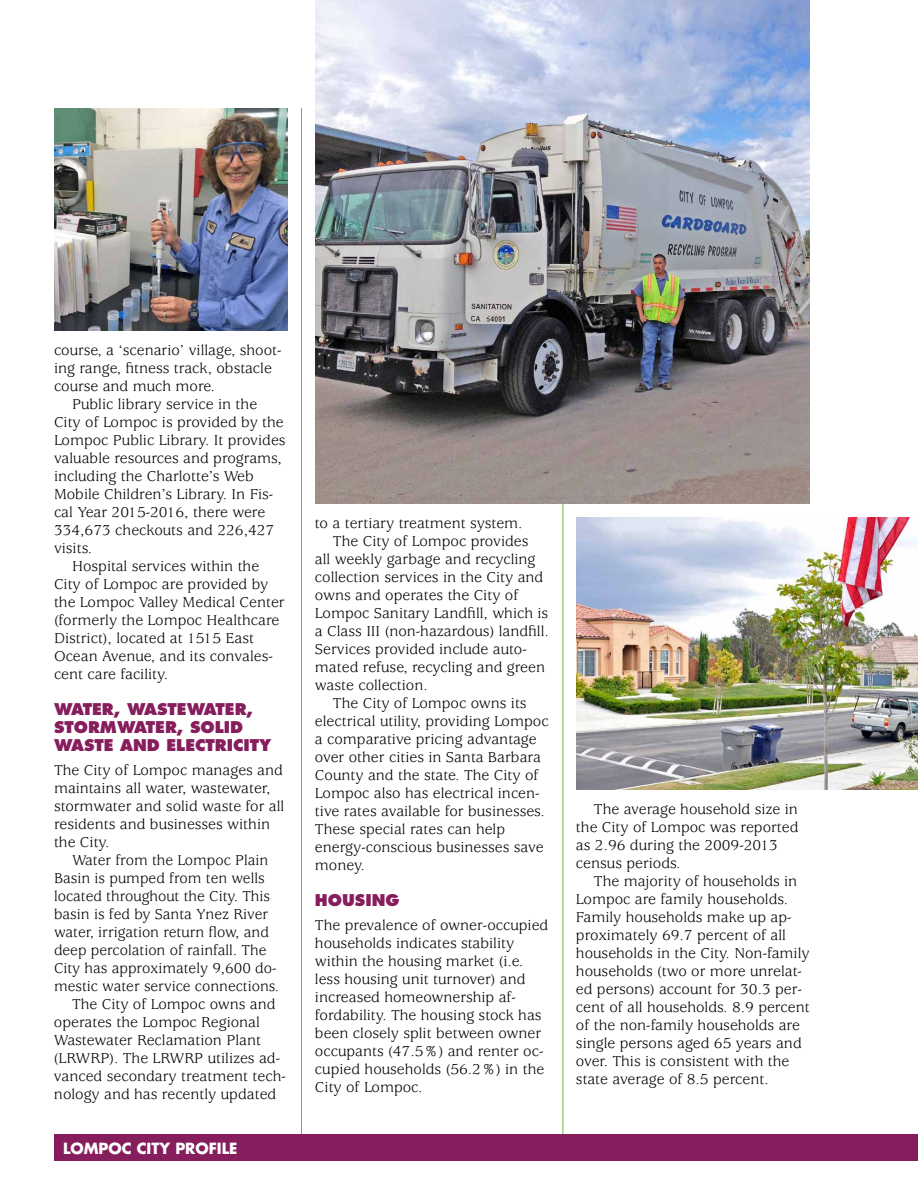
<style>
.page{position:relative;width:918px;height:1188px;background:#fff}
.page>*{position:absolute;margin:0;border:0;box-sizing:border-box;transform-origin:0 0}
.t1{font:15.75px/18px "Usherwood";color:#000}
.t2{font:800 15.75px/18px "Futura";color:#861d5c}
.t3{font:700 15px "Futura";color:#fff}
</style>
<div class="page">
<hr style="left:301px;top:108px;width:1px;height:1026px;background:#77b042">
<hr style="left:562px;top:108px;width:1px;height:1026px;background:#77b042">
<div style="left:54px;top:1134px;width:864px;height:27px;background:#861d5c"></div>
<img style="left:577px;top:517px;width:341px;height:272px">
<img style="left:315px;top:0;width:495px;height:504px">
<img style="left:54px;top:108px;width:234px;height:222px">
<p class="t1" style="left:54px;top:341px;width:229px">course, a ‘scenario’ village, shoot-</p>
<p class="t1" style="left:54px;top:359px;width:219px">ing range, fitness track, obstacle</p>
<p class="t1" style="left:54px;top:377px;width:162px">course and much more.</p>
<p class="t1" style="left:72px;top:395px;width:187px">Public library service in the</p>
<p class="t1" style="left:54px;top:413px;width:231px">City of Lompoc is provided by the</p>
<p class="t1" style="left:54px;top:431px;width:233px">Lompoc Public Library. It provides</p>
<p class="t1" style="left:54px;top:449px;width:229px">valuable resources and programs,</p>
<p class="t1" style="left:54px;top:467px;width:201px">including the Charlotte’s Web</p>
<p class="t1" style="left:54px;top:485px;width:221px">Mobile Children’s Library. In Fis-</p>
<p class="t1" style="left:54px;top:503px;width:213px">cal Year 2015-2016, there were</p>
<p class="t1" style="left:54px;top:521px;width:222px">334,673 checkouts and 226,427</p>
<p class="t1" style="left:54px;top:539px;width:40px">visits.</p>
<p class="t1" style="left:72px;top:557px;width:189px">Hospital services within the</p>
<p class="t1" style="left:54px;top:575px;width:216px">City of Lompoc are provided by</p>
<p class="t1" style="left:54px;top:593px;width:232px">the Lompoc Valley Medical Center</p>
<p class="t1" style="left:54px;top:611px;width:227px">(formerly the Lompoc Healthcare</p>
<p class="t1" style="left:54px;top:629px;width:202px">District), located at 1515 East</p>
<p class="t1" style="left:54px;top:647px;width:220px">Ocean Avenue, and its convales-</p>
<p class="t1" style="left:54px;top:665px;width:116px">cent care facility.</p>
<p class="t2" style="left:54px;top:700px;width:219px">WATER, WASTEWATER,<br>STORMWATER, SOLID<br>WASTE AND ELECTRICITY</p>
<p class="t1" style="left:54px;top:761px;width:232px">The City of Lompoc manages and maintains all water, wastewater, stormwater and solid waste for all residents and businesses within the City.</p>
<p class="t1" style="left:72px;top:851px;width:198px">Water from the Lompoc Plain</p>
<p class="t1" style="left:54px;top:869px;width:212px">Basin is pumped from ten wells</p>
<p class="t1" style="left:54px;top:887px;width:218px">located throughout the City. This</p>
<p class="t1" style="left:54px;top:905px;width:216px">basin is fed by Santa Ynez River</p>
<p class="t1" style="left:54px;top:923px;width:216px">water, irrigation return flow, and</p>
<p class="t1" style="left:54px;top:941px;width:214px">deep percolation of rainfall. The</p>
<p class="t1" style="left:54px;top:959px;width:224px">City has approximately 9,600 do-</p>
<p class="t1" style="left:54px;top:977px;width:227px">mestic water service connections.</p>
<p class="t1" style="left:72px;top:995px;width:205px">The City of Lompoc owns and</p>
<p class="t1" style="left:54px;top:1013px;width:207px">operates the Lompoc Regional</p>
<p class="t1" style="left:54px;top:1031px;width:209px">Wastewater Reclamation Plant</p>
<p class="t1" style="left:54px;top:1049px;width:228px">(LRWRP). The LRWRP utilizes ad-</p>
<p class="t1" style="left:54px;top:1067px;width:233px">vanced secondary treatment tech-</p>
<p class="t1" style="left:54px;top:1085px;width:224px">nology and has recently updated</p>
<p class="t3" style="left:63px;top:1137px;width:176px">LOMPOC CITY PROFILE</p>
<p class="t1" style="left:315px;top:515px;width:209px">to a tertiary treatment system.</p>
<p class="t1" style="left:333px;top:533px;width:197px">The City of Lompoc provides</p>
<p class="t1" style="left:315px;top:551px;width:222px">all weekly garbage and recycling</p>
<p class="t1" style="left:315px;top:569px;width:230px">collection services in the City and</p>
<p class="t1" style="left:315px;top:587px;width:205px">owns and operates the City of</p>
<p class="t1" style="left:315px;top:605px;width:235px">Lompoc Sanitary Landfill, which is</p>
<p class="t1" style="left:315px;top:623px;width:235px">a Class III (non-hazardous) landfill.</p>
<p class="t1" style="left:315px;top:641px;width:213px">Services provided include auto-</p>
<p class="t1" style="left:315px;top:659px;width:232px">mated refuse, recycling and green</p>
<p class="t1" style="left:315px;top:677px;width:114px">waste collection.</p>
<p class="t1" style="left:333px;top:695px;width:195px">The City of Lompoc owns its</p>
<p class="t1" style="left:315px;top:713px;width:235px">electrical utility, providing Lompoc</p>
<p class="t1" style="left:315px;top:731px;width:223px">a comparative pricing advantage</p>
<p class="t1" style="left:315px;top:749px;width:228px">over other cities in Santa Barbara</p>
<p class="t1" style="left:315px;top:767px;width:225px">County and the state. The City of</p>
<p class="t1" style="left:315px;top:785px;width:226px">Lompoc also has electrical incen-</p>
<p class="t1" style="left:315px;top:803px;width:231px">tive rates available for businesses.</p>
<p class="t1" style="left:315px;top:821px;width:192px">These special rates can help</p>
<p class="t1" style="left:315px;top:839px;width:230px">energy-conscious businesses save</p>
<p class="t1" style="left:315px;top:857px;width:51px">money.</p>
<p class="t2" style="left:315px;top:891px;width:86px">HOUSING</p>
<p class="t1" style="left:315px;top:917px;width:235px">The prevalence of owner-occupied households indicates stability within the housing market (i.e. less housing unit turnover) and increased homeownership af&shy;fordability. The housing stock has been closely split between owner occupants (47.5%) and renter oc&shy;cupied households (56.2%) in the<br>City of Lompoc.</p>
<p class="t1" style="left:576px;top:800px;width:224px;text-indent:18px">The average household size in the City of Lompoc was reported as 2.96 during the 2009-2013 census periods.</p>
<p class="t1" style="left:576px;top:872px;width:235px;text-indent:18px">The majority of households in<br>Lompoc are family households.<br>Family households make up ap&shy;proximately 69.7 percent of all households in the City. Non-family households (two or more unrelat&shy;ed persons) account for 30.3 per&shy;cent of all households. 8.9 percent of the non-family households are single persons aged 65 years and over. This is consistent with the state average of 8.5 percent.</p>
</div>
